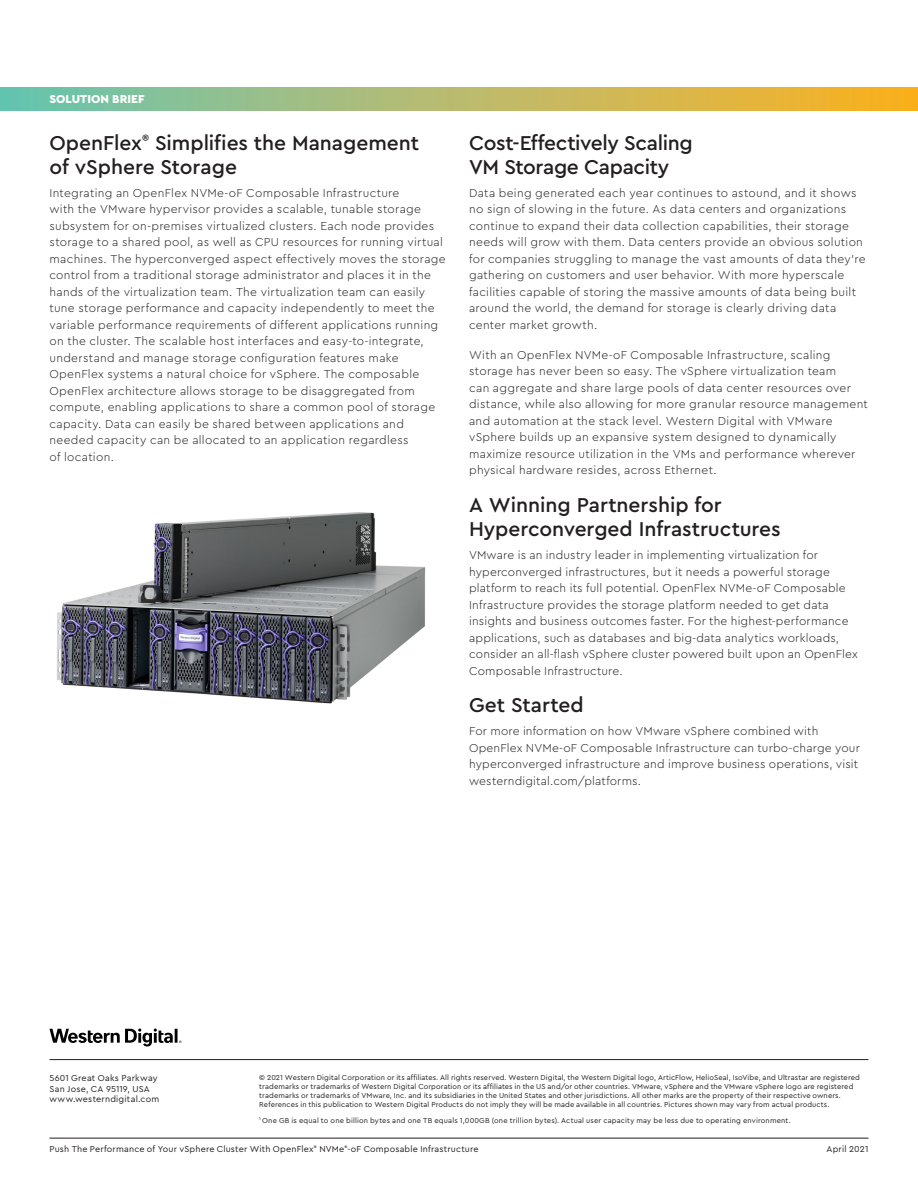
<style>
.page{position:relative;width:918px;height:1188px;background:#fff}
.page>*{position:absolute;margin:0;border:0;box-sizing:border-box;transform-origin:0 0}
.TITLES{font:500 21px/24px "Cera PRO";letter-spacing:-.005em;color:#231f20}
.BODY_TEXT_8_10{font:300 12px/16.5px "Cera PRO";letter-spacing:.02em;color:#231f20}
.TOP_HEADER{font:900 12px "Cera PRO";color:#fff}
.CAPTION__W_RULE{font:9px "Cera PRO";letter-spacing:.02em;color:#231f20}
.HYPERLINK{font:9px/10.5px "Cera PRO";letter-spacing:.025em;color:#231f20}
.PART_NUMBER{font:9px "Cera PRO";letter-spacing:.02em;color:#231f20}
.LEGAL{font:7.5px/9px "Cera PRO";letter-spacing:.015em;color:#231f20}
</style>
<div class="page">
<hr style="left:49px;top:1138px;width:820px;height:1px;background:#231f20">
<div style="left:0;top:87px;width:918px;height:24px;background:linear-gradient(to right,#6bc4b5,#ffb121)"></div>
<hr style="left:49px;top:1059px;width:820px;height:1px;background:#231f20">
<svg style="left:49px;top:1029px;width:132px;height:18px"></svg>
<img style="left:57px;top:512px;width:369px;height:192px">
<p class="TOP_HEADER" style="left:49px;top:91px;width:97px">SOLUTION BRIEF</p>
<p class="TITLES" style="left:49px;top:130px;width:371px">OpenFlex<sup>®</sup> Simplifies the Management of vSphere Storage</p>
<p class="BODY_TEXT_8_10" style="left:49px;top:184px;width:398px">Integrating an OpenFlex NVMe-oF Composable Infrastructure<br>with the VMware hypervisor provides a scalable, tunable storage subsystem for on-premises virtualized clusters. Each node provides storage to a shared pool, as well as CPU resources for running virtual machines. The hyperconverged aspect effectively moves the storage control from a traditional storage administrator and places it in the hands of the virtualization team. The virtualization team can easily tune storage performance and capacity independently to meet the variable performance requirements of different applications running on the cluster. The scalable host interfaces and easy-to-integrate, understand and manage storage configuration features make OpenFlex systems a natural choice for vSphere. The composable OpenFlex architecture allows storage to be disaggregated from compute, enabling applications to share a common pool of storage capacity. Data can easily be shared between applications and needed capacity can be allocated to an application regardless<br>of location.</p>
<p class="TITLES" style="left:469px;top:130px;width:225px">Cost-Effectively Scaling<br>VM Storage Capacity</p>
<p class="BODY_TEXT_8_10" style="left:469px;top:184px;width:398px">Data being generated each year continues to astound, and it shows no sign of slowing in the future. As data centers and organizations continue to expand their data collection capabilities, their storage needs will grow with them. Data centers provide an obvious solution for companies struggling to manage the vast amounts of data they’re gathering on customers and user behavior. With more hyperscale facilities capable of storing the massive amounts of data being built around the world, the demand for storage is clearly driving data center market growth.</p>
<p class="BODY_TEXT_8_10" style="left:469px;top:346px;width:400px">With an OpenFlex NVMe-oF Composable Infrastructure, scaling storage has never been so easy. The vSphere virtualization team<br>can aggregate and share large pools of data center resources over distance, while also allowing for more granular resource management and automation at the stack level. Western Digital with VMware vSphere builds up an expansive system designed to dynamically maximize resource utilization in the VMs and performance wherever physical hardware resides, across Ethernet.</p>
<p class="TITLES" style="left:469px;top:492px;width:313px">A Winning Partnership for<br>Hyperconverged Infrastructures</p>
<p class="BODY_TEXT_8_10" style="left:469px;top:546px;width:390px">VMware is an industry leader in implementing virtualization for hyperconverged infrastructures, but it needs a powerful storage platform to reach its full potential. OpenFlex NVMe-oF Composable Infrastructure provides the storage platform needed to get data insights and business outcomes faster. For the highest-performance applications, such as databases and big-data analytics workloads, consider an all-flash vSphere cluster powered built upon an OpenFlex Composable Infrastructure.</p>
<p class="TITLES" style="left:469px;top:692px;width:116px">Get Started</p>
<p class="BODY_TEXT_8_10" style="left:469px;top:723px;width:392px">For more information on how VMware vSphere combined with OpenFlex NVMe-oF Composable Infrastructure can turbo-charge your hyperconverged infrastructure and improve business operations, visit westerndigital.com/platforms.</p>
<p class="HYPERLINK" style="left:49px;top:1073px;width:110px">5601 Great Oaks Parkway</p>
<p class="HYPERLINK" style="left:49px;top:1083px;width:111px">San Jose, CA 95119, USA www.westerndigital.com</p>
<p class="LEGAL" style="left:259px;top:1073px;width:602px">© 2021 Western Digital Corporation or its affiliates. All rights reserved. Western Digital, the Western Digital logo, ArticFlow, HelioSeal, IsoVibe, and Ultrastar are registered trademarks or trademarks of Western Digital Corporation or its affiliates in the US and/or other countries. VMware, vSphere and the VMware vSphere logo are registered trademarks or trademarks of VMware, Inc. and its subsidiaries in the United States and other jurisdictions. All other marks are the property of their respective owners.<br>References in this publication to Western Digital Products do not imply they will be made available in all countries. Pictures shown may vary from actual products.</p>
<p class="LEGAL" style="left:259px;top:1116px;width:533px"><sup>1</sup> One GB is equal to one billion bytes and one TB equals 1,000GB (one trillion bytes). Actual user capacity may be less due to operating environment.</p>
<p class="CAPTION__W_RULE" style="left:49px;top:1143px;width:431px">Push The Performance of Your vSphere Cluster With OpenFlex<sup>®</sup> NVMe<sup>®</sup>-oF Composable Infrastructure</p>
<p class="PART_NUMBER" style="left:827px;top:1143px;width:43px">April 2021</p>
</div>
